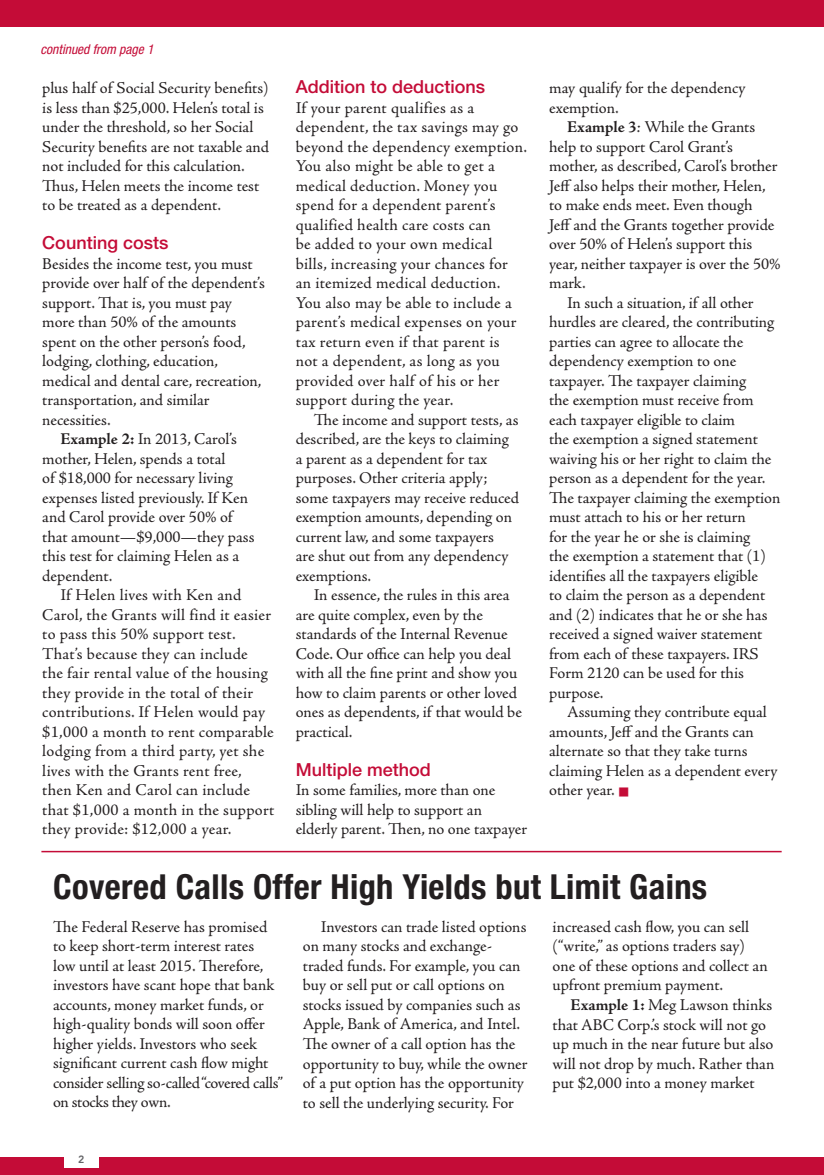
<style>
.page{position:relative;width:824px;height:1175px;background:#fff}
.page>*{position:absolute;margin:0;border:0;box-sizing:border-box;transform-origin:0 0}
.t1{font:700 condensed 34.5px "Helvetica Neue";letter-spacing:.01em;color:#231f20}
.t2{font:500 18px "Helvetica Neue";color:#c40c37}
.t3{font:16.5px/19.5px "Adobe Jenson Pro";color:#231f20}
.t4{font:16.5px/19.5px "Adobe Jenson Pro";letter-spacing:.02em;color:#231f20}
.t5{font:italic condensed 13.5px "Helvetica Neue";color:#c40c37}
.t6{font:800 10.5px "Avenir";color:#636366}
.s1{font-weight:700}
.s2{font-style:italic}
</style>
<div class="page">
<div style="left:0;top:0;width:824px;height:27px;background:#c40c37"></div>
<div style="left:0;top:1156px;width:824px;height:18px;background:#c40c37"></div>
<div style="left:64px;top:1149px;width:34px;height:19px;background:#fff"></div>
<hr style="left:41px;top:850px;width:740px;height:2px;background:#c40c37">
<p class="t5" style="left:40px;top:41px;width:115px">continued from page 1</p>
<p class="t3" style="left:42px;top:78px;width:228px">plus half of Social Security benefits) is less than $25,000. Helen’s total is under the threshold, so her Social Security benefits are not taxable and not included for this calculation.<br>Thus, Helen meets the income test to be treated as a dependent.</p>
<p class="t2" style="left:42px;top:232px;width:128px">Counting costs</p>
<p class="t3" style="left:42px;top:254px;width:212px">Besides the income test, you must</p>
<p class="t3" style="left:42px;top:273px;width:224px">provide over half of the dependent’s</p>
<p class="t3" style="left:42px;top:293px;width:191px">support. That is, you must pay</p>
<p class="t3" style="left:42px;top:312px;width:195px">more than 50% of the amounts</p>
<p class="t3" style="left:42px;top:332px;width:205px">spent on the other person’s food,</p>
<p class="t3" style="left:42px;top:351px;width:177px">lodging, clothing, education,</p>
<p class="t3" style="left:42px;top:371px;width:221px">medical and dental care, recreation,</p>
<p class="t3" style="left:42px;top:390px;width:169px">transportation, and similar</p>
<p class="t3" style="left:42px;top:410px;width:70px">necessities.</p>
<p class="t3" style="left:60px;top:429px;width:178px"><span class="s1">Example 2:</span> In 2013, Carol’s</p>
<p class="t3" style="left:42px;top:449px;width:185px">mother, Helen, spends a total</p>
<p class="t3" style="left:42px;top:468px;width:192px">of $18,000 for necessary living</p>
<p class="t3" style="left:42px;top:488px;width:207px">expenses listed previously. If Ken</p>
<p class="t3" style="left:42px;top:507px;width:192px">and Carol provide over 50% of</p>
<p class="t3" style="left:42px;top:527px;width:214px">that amount—$9,000—they pass</p>
<p class="t3" style="left:42px;top:546px;width:198px">this test for claiming Helen as a</p>
<p class="t3" style="left:42px;top:566px;width:71px">dependent.</p>
<p class="t3" style="left:60px;top:585px;width:182px">If Helen lives with Ken and</p>
<p class="t4" style="left:42px;top:605px;width:230px">Carol, the Grants will find it easier</p>
<p class="t3" style="left:42px;top:624px;width:195px">to pass this 50% support test.</p>
<p class="t3" style="left:42px;top:644px;width:207px">That’s because they can include</p>
<p class="t3" style="left:42px;top:663px;width:227px">the fair rental value of the housing</p>
<p class="t3" style="left:42px;top:683px;width:212px">they provide in the total of their</p>
<p class="t3" style="left:42px;top:702px;width:224px">contributions. If Helen would pay</p>
<p class="t3" style="left:42px;top:722px;width:233px">$1,000 a month to rent comparable</p>
<p class="t3" style="left:42px;top:741px;width:223px">lodging from a third party, yet she</p>
<p class="t3" style="left:42px;top:761px;width:201px">lives with the Grants rent free,</p>
<p class="t3" style="left:42px;top:780px;width:209px">then Ken and Carol can include</p>
<p class="t3" style="left:42px;top:800px;width:233px">that $1,000 a month in the support</p>
<p class="t4" style="left:42px;top:819px;width:191px">they provide: $12,000 a year.</p>
<p class="t2" style="left:296px;top:76px;width:191px">Addition to deductions</p>
<p class="t4" style="left:296px;top:98px;width:233px">If your parent qualifies as a dependent, the tax savings may go beyond the dependency exemption.<br>You also might be able to get a medical deduction. Money you spend for a dependent parent’s qualified health care costs can<br>be added to your own medical bills, increasing your chances for an itemized medical deduction.<br>You also may be able to include a parent’s medical expenses on your tax return even if that parent is<br>not a dependent, as long as you provided over half of his or her support during the year.</p>
<p class="t3" style="left:296px;top:410px;width:225px;text-indent:18px">The income and support tests, as described, are the keys to claiming a parent as a dependent for tax purposes. Other criteria apply; some taxpayers may receive reduced exemption amounts, depending on current law, and some taxpayers<br>are shut out from any dependency exemptions.</p>
<p class="t3" style="left:296px;top:585px;width:228px;text-indent:18px">In essence, the rules in this area are quite complex, even by the standards of the Internal Revenue<br>Code. Our office can help you deal with all the fine print and show you how to claim parents or other loved ones as dependents, if that would be practical.</p>
<p class="t2" style="left:296px;top:758px;width:137px">Multiple method</p>
<p class="t3" style="left:296px;top:780px;width:233px">In some families, more than one sibling will help to support an elderly parent. Then, no one taxpayer</p>
<p class="t3" style="left:549px;top:78px;width:198px">may qualify for the dependency exemption.</p>
<p class="t3" style="left:567px;top:117px;width:190px"><span class="s1">Example 3</span><span class="s2">:</span> While the Grants</p>
<p class="t3" style="left:549px;top:137px;width:185px">help to support Carol Grant’s</p>
<p class="t3" style="left:549px;top:156px;width:230px">mother, as described, Carol’s brother</p>
<p class="t3" style="left:549px;top:176px;width:218px">Jeff also helps their mother, Helen,</p>
<p class="t3" style="left:549px;top:195px;width:205px">to make ends meet. Even though</p>
<p class="t3" style="left:549px;top:215px;width:227px">Jeff and the Grants together provide</p>
<p class="t3" style="left:549px;top:234px;width:205px">over 50% of Helen’s support this</p>
<p class="t3" style="left:549px;top:254px;width:233px">year, neither taxpayer is over the 50%</p>
<p class="t3" style="left:549px;top:273px;width:38px">mark.</p>
<p class="t3" style="left:567px;top:293px;width:188px">In such a situation, if all other</p>
<p class="t3" style="left:549px;top:312px;width:226px">hurdles are cleared, the contributing</p>
<p class="t3" style="left:549px;top:332px;width:196px">parties can agree to allocate the</p>
<p class="t3" style="left:549px;top:351px;width:188px">dependency exemption to one</p>
<p class="t3" style="left:549px;top:371px;width:198px">taxpayer. The taxpayer claiming</p>
<p class="t3" style="left:549px;top:390px;width:206px">the exemption must receive from</p>
<p class="t3" style="left:549px;top:410px;width:187px">each taxpayer eligible to claim</p>
<p class="t3" style="left:549px;top:429px;width:210px">the exemption a signed statement</p>
<p class="t3" style="left:549px;top:449px;width:224px">waiving his or her right to claim the</p>
<p class="t3" style="left:549px;top:468px;width:218px">person as a dependent for the year.</p>
<p class="t3" style="left:549px;top:488px;width:233px">The taxpayer claiming the exemption</p>
<p class="t3" style="left:549px;top:507px;width:198px">must attach to his or her return</p>
<p class="t3" style="left:549px;top:527px;width:203px">for the year he or she is claiming</p>
<p class="t3" style="left:549px;top:546px;width:218px">the exemption a statement that (1)</p>
<p class="t3" style="left:549px;top:566px;width:210px">identifies all the taxpayers eligible</p>
<p class="t3" style="left:549px;top:585px;width:218px">to claim the person as a dependent</p>
<p class="t3" style="left:549px;top:605px;width:220px">and (2) indicates that he or she has</p>
<p class="t3" style="left:549px;top:624px;width:215px">received a signed waiver statement</p>
<p class="t3" style="left:549px;top:644px;width:211px">from each of these taxpayers. IRS</p>
<p class="t3" style="left:549px;top:663px;width:196px">Form 2120 can be used for this</p>
<p class="t3" style="left:549px;top:683px;width:56px">purpose.</p>
<p class="t3" style="left:567px;top:702px;width:201px">Assuming they contribute equal</p>
<p class="t3" style="left:549px;top:722px;width:206px">amounts, Jeff and the Grants can</p>
<p class="t3" style="left:549px;top:741px;width:200px">alternate so that they take turns</p>
<p class="t3" style="left:549px;top:761px;width:230px">claiming Helen as a dependent every</p>
<p class="t3" style="left:549px;top:781px;width:67px">other year.</p>
<h1 class="t1" style="left:53px;top:865px;width:655px">Covered Calls Offer High Yields but Limit Gains</h1>
<p class="t3" style="left:53px;top:917px;width:231px">The Federal Reserve has promised to keep short-term interest rates<br>low until at least 2015. Therefore, investors have scant hope that bank accounts, money market funds, or high-quality bonds will soon offer higher yields. Investors who seek significant current cash flow might consider selling so-called “covered calls” on stocks they own.</p>
<p class="t3" style="left:303px;top:917px;width:226px;text-indent:18px">Investors can trade listed options on many stocks and exchange&shy;traded funds. For example, you can buy or sell put or call options on stocks issued by companies such as Apple, Bank of America, and Intel.<br>The owner of a call option has the opportunity to buy, while the owner of a put option has the opportunity to sell the underlying security. For</p>
<p class="t3" style="left:552px;top:917px;width:217px">increased cash flow, you can sell (“write,” as options traders say) one of these options and collect an upfront premium payment.</p>
<p class="t3" style="left:552px;top:995px;width:223px;text-indent:18px"><span class="s1">Example 1:</span> Meg Lawson thinks that ABC Corp.’s stock will not go up much in the near future but also will not drop by much. Rather than put $2,000 into a money market</p>
<p class="t6" style="left:78px;top:1152px;width:8px">2</p>
</div>
